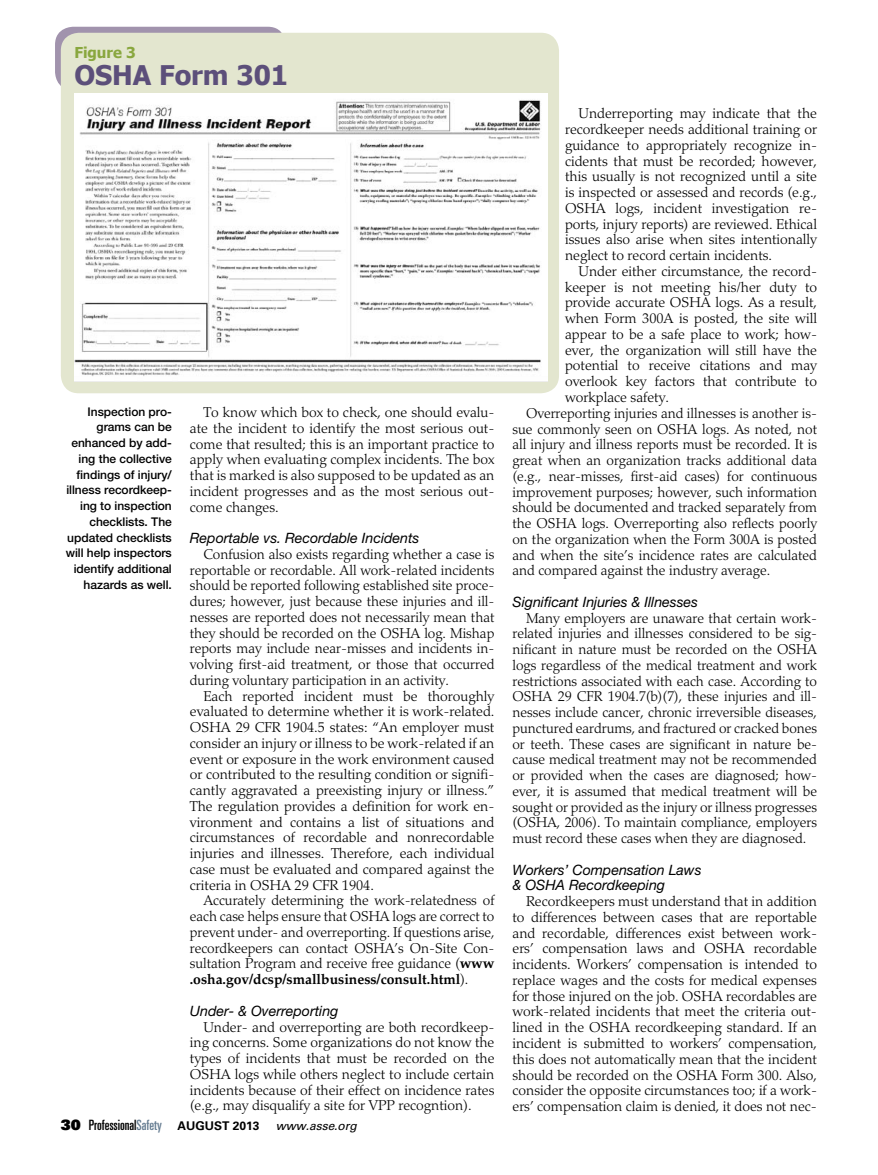
<style>
.page{position:relative;width:878px;height:1175px;background:#fff}
.page>*{position:absolute;margin:0;border:0;box-sizing:border-box;transform-origin:0 0}
.t1{font:700 27px "Tahoma";color:#5c4f7a}
.t2{font:700 15px "Tahoma";color:#89a73e}
.t3{font:300 14.25px/15.8px "Palatino LT Std";color:#000;text-align:justify}
.t4{font:italic 14.25px/15.8px "Helvetica Neue LT Std";color:#000}
.t5{font:ultra-condensed 14.25px "Univers LT Std";color:#000}
.t6{font:500 12px/15.8px "Helvetica Neue LT Std";letter-spacing:-.005em;color:#000;text-align:right}
.s1{font-weight:700}
.s2{font-family:"Univers LT Std X Black";font-stretch:normal}
.s3{color:#657c91}
.s4{font-weight:700;font-stretch:normal;font-size:12px}
.s5{font-style:italic;font-stretch:normal;font-size:12px}
</style>
<div class="page">
<div style="left:55px;top:27px;width:231px;height:63px;background:linear-gradient(to right,#a294ae,#a092ad);border-radius:18px"></div>
<div style="left:61px;top:33px;width:498px;height:360px;background:#e3e6cf;border-radius:18px"></div>
<img style="left:74px;top:93px;width:473px;height:288px">
<p class="t2" style="left:74px;top:42px;width:63px">Figure 3</p>
<h1 class="t1" style="left:74px;top:56px;width:215px">OSHA Form 301</h1>
<p class="t6" style="left:66px;top:403px;width:108px">Inspection pro&shy;grams can be enhanced by add&shy;ing the collective findings of injury/ illness recordkeep&shy;ing to inspection checklists. The updated checklists will help inspectors identify additional hazards as well.</p>
<p class="t3" style="left:190px;top:404px;width:306px;text-indent:13px">To know which box to check, one should evalu&shy;ate the incident to identify the most serious out&shy;come that resulted; this is an important practice to apply when evaluating complex incidents. The box that is marked is also supposed to be updated as an incident progresses and as the most serious out&shy;come changes.</p>
<p class="t4" style="left:190px;top:530px;width:231px">Reportable vs. Recordable Incidents</p>
<p class="t3" style="left:190px;top:546px;width:306px;text-indent:14px">Confusion also exists regarding whether a case is reportable or recordable. All work-related incidents should be reported following established site proce&shy;dures; however, just because these injuries and ill&shy;nesses are reported does not necessarily mean that they should be recorded on the OSHA log. Mishap reports may include near-misses and incidents in&shy;volving first-aid treatment, or those that occurred during voluntary participation in an activity.</p>
<p class="t3" style="left:190px;top:688px;width:306px;text-indent:13px">Each reported incident must be thoroughly evaluated to determine whether it is work-related.<br>OSHA 29 CFR 1904.5 states: “An employer must consider an injury or illness to be work-related if an event or exposure in the work environment caused or contributed to the resulting condition or signifi&shy;cantly aggravated a preexisting injury or illness.” The regulation provides a definition for work en&shy;vironment and contains a list of situations and circumstances of recordable and nonrecordable injuries and illnesses. Therefore, each individual case must be evaluated and compared against the criteria in OSHA 29 CFR 1904.</p>
<p class="t3" style="left:190px;top:893px;width:306px;text-indent:14px">Accurately determining the work-relatedness of each case helps ensure that OSHA logs are correct to prevent under- and overreporting. If questions arise, recordkeepers can contact OSHA’s On-Site Con&shy;sultation Program and receive free guidance (<span class="s1">www .osha.gov/dcsp/smallbusiness/consult.html</span>).</p>
<p class="t4" style="left:190px;top:1002px;width:150px">Under- &amp; Overreporting</p>
<p class="t3" style="left:190px;top:1019px;width:306px;text-indent:13px">Under- and overreporting are both recordkeep&shy;ing concerns. Some organizations do not know the types of incidents that must be recorded on the OSHA logs while others neglect to include certain incidents because of their effect on incidence rates (e.g., may disqualify a site for VPP recogntion).</p>
<p class="t5" style="left:61px;top:1116px;width:297px"><span class="s2">30</span> Professional<span class="s3">Safety</span> <span class="s4">AUGUST 2013</span> <span class="s5">www.asse.org</span></p>
<p class="t3" style="left:565px;top:106px;width:253px;text-indent:13px">Underreporting may indicate that the recordkeeper needs additional training or guidance to appropriately recognize in&shy;cidents that must be recorded; however, this usually is not recognized until a site is inspected or assessed and records (e.g., OSHA logs, incident investigation re&shy;ports, injury reports) are reviewed. Ethical issues also arise when sites intentionally neglect to record certain incidents.</p>
<p class="t3" style="left:578px;top:263px;width:240px">Under either circumstance, the record-</p>
<p class="t3" style="left:565px;top:279px;width:253px">keeper is not meeting his/her duty to</p>
<p class="t3" style="left:565px;top:295px;width:253px">provide accurate OSHA logs. As a result,</p>
<p class="t3" style="left:565px;top:311px;width:253px">when Form 300A is posted, the site will</p>
<p class="t3" style="left:565px;top:326px;width:253px">appear to be a safe place to work; how-</p>
<p class="t3" style="left:565px;top:342px;width:253px">ever, the organization will still have the</p>
<p class="t3" style="left:565px;top:358px;width:253px">potential to receive citations and may</p>
<p class="t3" style="left:565px;top:374px;width:253px">overlook key factors that contribute to</p>
<p class="t3" style="left:565px;top:389px;width:106px">workplace safety.</p>
<p class="t3" style="left:526px;top:405px;width:292px">Overreporting injuries and illnesses is another is-</p>
<p class="t3" style="left:512px;top:421px;width:306px">sue commonly seen on OSHA logs. As noted, not</p>
<p class="t3" style="left:512px;top:437px;width:306px">all injury and illness reports must be recorded. It is</p>
<p class="t3" style="left:512px;top:452px;width:306px">great when an organization tracks additional data</p>
<p class="t3" style="left:512px;top:468px;width:306px">(e.g., near-misses, first-aid cases) for continuous</p>
<p class="t3" style="left:512px;top:484px;width:306px">improvement purposes; however, such information</p>
<p class="t3" style="left:512px;top:500px;width:306px">should be documented and tracked separately from</p>
<p class="t3" style="left:512px;top:515px;width:306px">the OSHA logs. Overreporting also reflects poorly</p>
<p class="t3" style="left:512px;top:531px;width:306px">on the organization when the Form 300A is posted</p>
<p class="t3" style="left:512px;top:547px;width:306px">and when the site’s incidence rates are calculated</p>
<p class="t3" style="left:512px;top:563px;width:259px">and compared against the industry average.</p>
<p class="t4" style="left:512px;top:593px;width:187px">Significant Injuries &amp; Illnesses</p>
<p class="t3" style="left:512px;top:610px;width:306px;text-indent:14px">Many employers are unaware that certain work&shy;related injuries and illnesses considered to be sig&shy;nificant in nature must be recorded on the OSHA logs regardless of the medical treatment and work restrictions associated with each case. According to OSHA 29 CFR 1904.7(b)(7), these injuries and ill&shy;nesses include cancer, chronic irreversible diseases, punctured eardrums, and fractured or cracked bones or teeth. These cases are significant in nature be&shy;cause medical treatment may not be recommended or provided when the cases are diagnosed; how&shy;ever, it is assumed that medical treatment will be sought or provided as the injury or illness progresses (OSHA, 2006). To maintain compliance, employers must record these cases when they are diagnosed.</p>
<p class="t4" style="left:512px;top:861px;width:191px">Workers’ Compensation Laws &amp; OSHA Recordkeeping</p>
<p class="t3" style="left:512px;top:893px;width:306px;text-indent:13px">Recordkeepers must understand that in addition to differences between cases that are reportable and recordable, differences exist between work&shy;ers’ compensation laws and OSHA recordable incidents. Workers’ compensation is intended to replace wages and the costs for medical expenses for those injured on the job. OSHA recordables are work-related incidents that meet the criteria out&shy;lined in the OSHA recordkeeping standard. If an incident is submitted to workers’ compensation, this does not automatically mean that the incident should be recorded on the OSHA Form 300. Also, consider the opposite circumstances too; if a work&shy;ers’ compensation claim is denied, it does not nec-</p>
</div>
